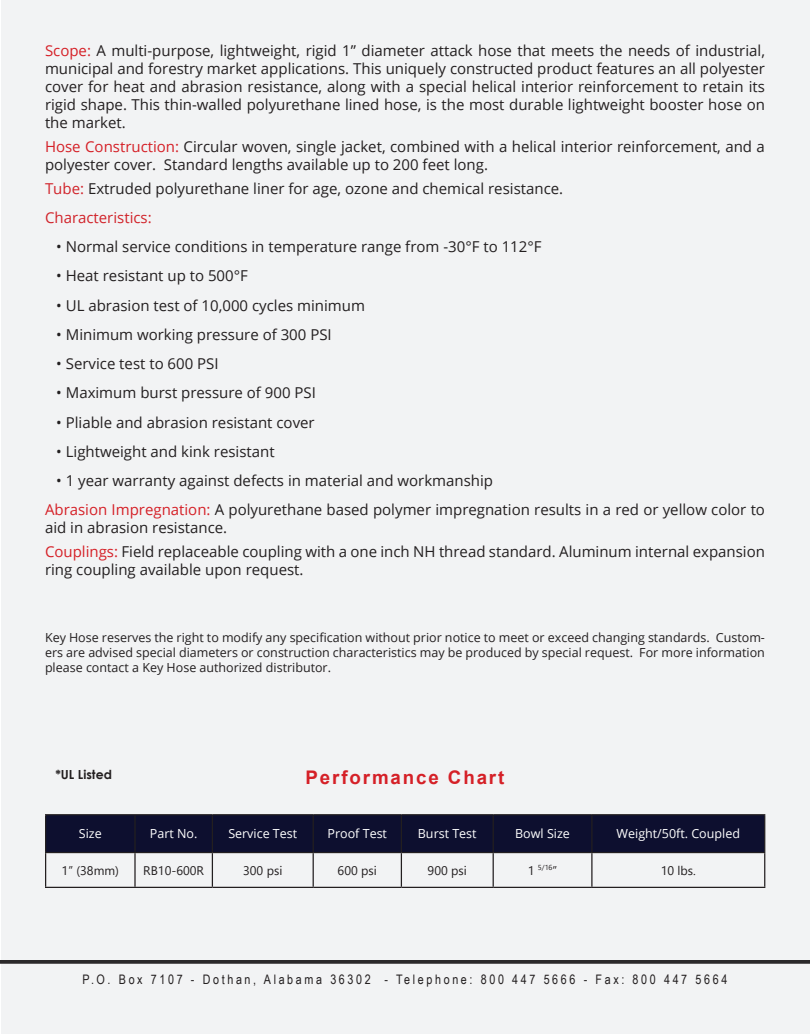
<style>
.page{position:relative;width:810px;height:1035px;background:#fff}
.page>*{position:absolute;margin:0;border:0;box-sizing:border-box;transform-origin:0 0}
.t1{font:700 18.75px "Arial";letter-spacing:.1em;color:#d52027}
.t2{font:15px/18px "Open Sans";color:#231f20}
.t3{font:15px "Open Sans";color:#d1232a}
.t4{font:13.12px "Arial Narrow";letter-spacing:.2em;color:#231f20}
.t5{font:12.5px/15px "Open Sans";color:#231f20;text-align:justify}
.t6{font:12.5px "Open Sans";color:#fff}
.t7{font:12.5px "Segoe UI";color:#231f20}
.t8{font:700 12.5px "Century Gothic";color:#231f20}
.t9{font:7.25px "Segoe UI";color:#231f20}
.s1{color:#d52027}
.s2{color:#d1232a}
.s3{font-size:12.5px}
</style>
<div class="page">
<div style="left:1px;top:0;width:809px;height:1034px;background:#f2f3f4"></div>
<svg style="left:0;top:960px;width:810px;height:4px;background:#373536"></svg>
<div style="left:46px;top:815px;width:718px;height:37px;background:#0d0f2f"></div>
<hr style="left:45px;top:814px;width:90px;height:1px;background:#231f20">
<hr style="left:45px;top:815px;width:1px;height:37px;background:#231f20">
<hr style="left:135px;top:814px;width:77px;height:1px;background:#231f20">
<hr style="left:134px;top:815px;width:2px;height:37px;background:#231f20">
<hr style="left:212px;top:814px;width:101px;height:1px;background:#231f20">
<hr style="left:212px;top:815px;width:1px;height:37px;background:#231f20">
<hr style="left:313px;top:814px;width:88px;height:1px;background:#231f20">
<hr style="left:313px;top:815px;width:1px;height:37px;background:#231f20">
<hr style="left:401px;top:814px;width:92px;height:1px;background:#231f20">
<hr style="left:401px;top:815px;width:1px;height:37px;background:#231f20">
<hr style="left:493px;top:814px;width:99px;height:1px;background:#231f20">
<hr style="left:493px;top:815px;width:1px;height:37px;background:#231f20">
<hr style="left:592px;top:814px;width:173px;height:1px;background:#231f20">
<hr style="left:591px;top:815px;width:2px;height:37px;background:#231f20">
<hr style="left:764px;top:815px;width:1px;height:37px;background:#231f20">
<hr style="left:45px;top:852px;width:90px;height:1px;background:#231f20">
<hr style="left:45px;top:853px;width:1px;height:34px;background:#231f20">
<hr style="left:135px;top:852px;width:77px;height:1px;background:#231f20">
<hr style="left:134px;top:853px;width:2px;height:34px;background:#231f20">
<hr style="left:212px;top:852px;width:101px;height:1px;background:#231f20">
<hr style="left:212px;top:853px;width:1px;height:34px;background:#231f20">
<hr style="left:313px;top:852px;width:88px;height:1px;background:#231f20">
<hr style="left:313px;top:853px;width:1px;height:34px;background:#231f20">
<hr style="left:401px;top:852px;width:92px;height:1px;background:#231f20">
<hr style="left:401px;top:853px;width:1px;height:34px;background:#231f20">
<hr style="left:493px;top:852px;width:99px;height:1px;background:#231f20">
<hr style="left:493px;top:853px;width:1px;height:34px;background:#231f20">
<hr style="left:592px;top:852px;width:173px;height:1px;background:#231f20">
<hr style="left:591px;top:853px;width:2px;height:34px;background:#231f20">
<hr style="left:764px;top:853px;width:1px;height:34px;background:#231f20">
<hr style="left:45px;top:887px;width:90px;height:1px;background:#231f20">
<hr style="left:135px;top:887px;width:77px;height:1px;background:#231f20">
<hr style="left:212px;top:887px;width:101px;height:1px;background:#231f20">
<hr style="left:313px;top:887px;width:88px;height:1px;background:#231f20">
<hr style="left:401px;top:887px;width:92px;height:1px;background:#231f20">
<hr style="left:493px;top:887px;width:99px;height:1px;background:#231f20">
<hr style="left:592px;top:887px;width:173px;height:1px;background:#231f20">
<p class="t2" style="left:45px;top:42px;width:722px;text-align:justify"><span class="s1">Scope:</span> A multi-purpose, lightweight, rigid 1” diameter attack hose that meets the needs of industrial, municipal and forestry market applications. This uniquely constructed product features an all polyester cover for heat and abrasion resistance, along with a special helical interior reinforcement to retain its rigid shape. This thin-walled polyurethane lined hose, is the most durable lightweight booster hose on the market.</p>
<p class="t2" style="left:45px;top:137px;width:721px"><span class="s1">Hose Construction:</span> Circular woven, single jacket, combined with a helical interior reinforcement, and a polyester cover. Standard lengths available up to 200 feet long.</p>
<p class="t2" style="left:45px;top:179px;width:520px"><span class="s2">Tube:</span> Extruded polyurethane liner for age, ozone and chemical resistance.</p>
<p class="t3" style="left:45px;top:207px;width:108px">Characteristics:</p>
<p class="t2" style="left:56px;top:237px;width:487px">• Normal service conditions in temperature range from -30°F to 112°F</p>
<p class="t2" style="left:56px;top:267px;width:193px">• Heat resistant up to 500°F</p>
<p class="t2" style="left:56px;top:296px;width:310px">• UL abrasion test of 10,000 cycles minimum</p>
<p class="t2" style="left:56px;top:325px;width:277px">• Minimum working pressure of 300 PSI</p>
<p class="t2" style="left:56px;top:354px;width:164px">• Service test to 600 PSI</p>
<p class="t2" style="left:56px;top:384px;width:261px">• Maximum burst pressure of 900 PSI</p>
<p class="t2" style="left:56px;top:413px;width:260px">• Pliable and abrasion resistant cover</p>
<p class="t2" style="left:56px;top:442px;width:220px">• Lightweight and kink resistant</p>
<p class="t2" style="left:56px;top:471px;width:438px">• 1 year warranty against defects in material and workmanship</p>
<p class="t2" style="left:45px;top:501px;width:722px"><span class="s1">Abrasion Impregnation:</span> A polyurethane based polymer impregnation results in a red or yellow color to aid in abrasion resistance.</p>
<p class="t2" style="left:45px;top:542px;width:722px"><span class="s1">Couplings:</span> Field replaceable coupling with a one inch NH thread standard. Aluminum internal expansion ring coupling available upon request.</p>
<p class="t5" style="left:45px;top:630px;width:722px">Key Hose reserves the right to modify any specification without prior notice to meet or exceed changing standards. Custom&shy;ers are advised special diameters or construction characteristics may be produced by special request. For more information please contact a Key Hose authorized distributor.</p>
<p class="t8" style="left:55px;top:765px;width:58px">*UL Listed</p>
<p class="t1" style="left:306px;top:764px;width:200px">Performance Chart</p>
<p class="t6" style="left:79px;top:825px;width:24px">Size</p>
<p class="t6" style="left:150px;top:825px;width:49px">Part No.</p>
<p class="t6" style="left:228px;top:825px;width:70px">Service Test</p>
<p class="t6" style="left:328px;top:825px;width:61px">Proof Test</p>
<p class="t6" style="left:418px;top:825px;width:60px">Burst Test</p>
<p class="t6" style="left:515px;top:825px;width:56px">Bowl Size</p>
<p class="t6" style="left:617px;top:825px;width:125px">Weight/50ft. Coupled</p>
<p class="t7" style="left:62px;top:860px;width:59px">1” (38mm)</p>
<p class="t7" style="left:143px;top:860px;width:62px">RB10-600R</p>
<p class="t7" style="left:243px;top:860px;width:41px">300 psi</p>
<p class="t7" style="left:338px;top:860px;width:41px">600 psi</p>
<p class="t7" style="left:428px;top:860px;width:41px">900 psi</p>
<p class="t9" style="left:528px;top:862px;width:31px"><span class="s3">1</span> 5/16<span class="s3">”</span></p>
<p class="t7" style="left:661px;top:860px;width:37px">10 lbs.</p>
<p class="t4" style="left:83px;top:969px;width:646px">P.O. Box 7107 - Dothan, Alabama 36302 - Telephone: 800 447 5666 - Fax: 800 447 5664</p>
</div>
